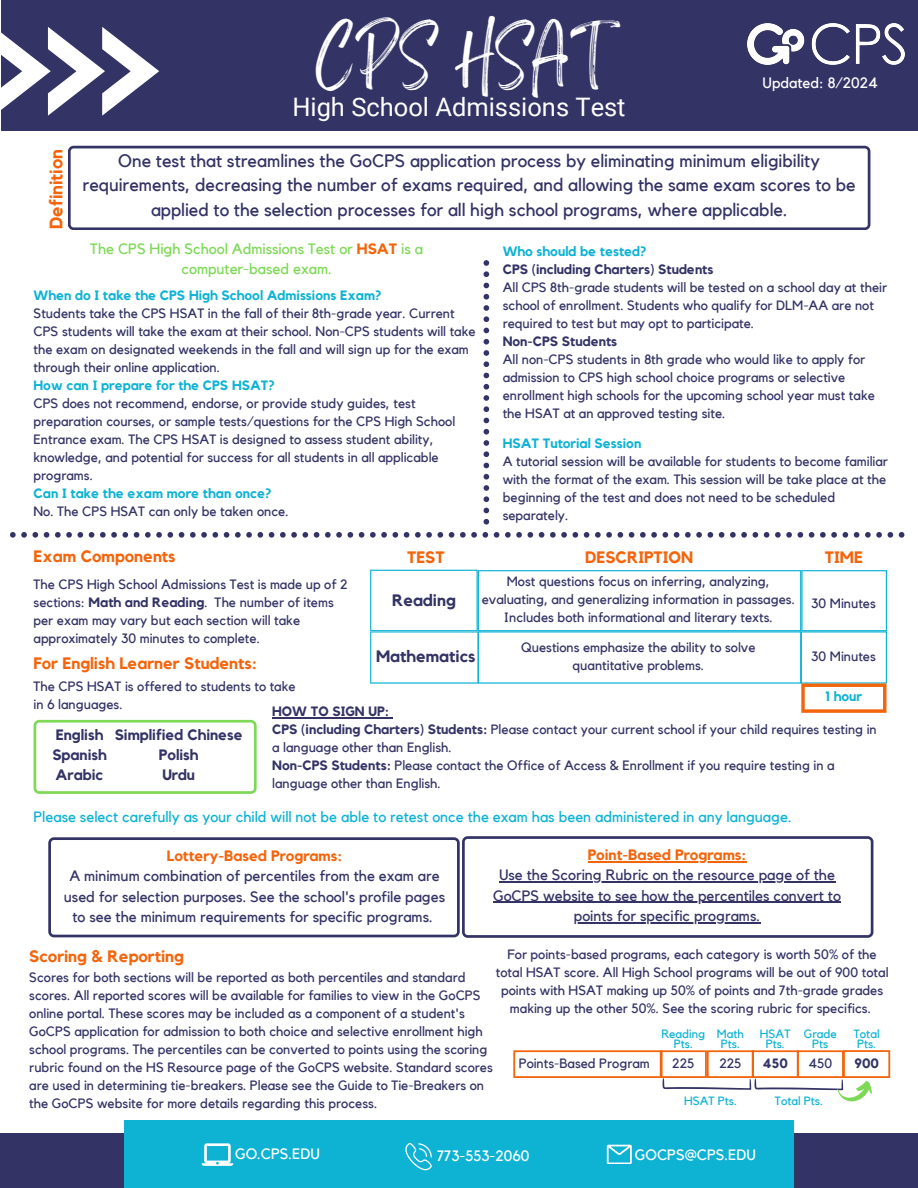
<style>
.page{position:relative;width:918px;height:1188px;background:#fff}
.page>*{position:absolute;margin:0;border:0;box-sizing:border-box;transform-origin:0 0}
.t1{font:45px "Brightwall";color:#fff}
.t2{font:25.5px "Roboto";color:#fff}
.t3{font:18px/24.8px "Kollektif";color:#336;text-align:center}
.t4{font:700 18px "Kollektif";color:#f4640b}
.t5{font:700 16.5px "Kollektif";color:#f4640b}
.t6{font:700 16.5px "Kollektif";color:#336}
.t7{font:15px/20.2px "Kollektif";color:#336;text-align:center}
.t8{font:15px "Kollektif";color:#0eb3d4}
.t9{font:15px/20.2px "Kollektif";color:#7ed957;text-align:center}
.t10{font:15px "Kollektif";color:#fff}
.t11{font:700 15px/20.2px "Kollektif";color:#336}
.t12{font:700 15px "Kollektif";color:#f4640b}
.t13{font:13.5px/18px "Kollektif";color:#336}
.t14{font:700 13.5px "Kollektif";color:#0eb3d4}
.t15{font:700 13.5px "Kollektif";color:#336}
.t16{font:12px/10.1px "Kollektif";color:#0eb3d4;text-align:center}
.s1{font-weight:700;color:#f4640b}
.s2{font-weight:700}
</style>
<div class="page">
<div style="left:2px;top:0;width:916px;height:131px;background:#336"></div>
<svg style="left:1px;top:27px;width:158px;height:89px"></svg>
<img style="left:748px;top:24px;width:156px;height:40px">
<svg style="left:68px;top:146px;width:802px;height:84px"></svg>
<svg style="left:48px;top:836px;width:825px;height:102px"></svg>
<svg style="left:10px;top:532px;width:894px;height:6px"></svg>
<svg style="left:484px;top:260px;width:5px;height:265px"></svg>
<hr style="left:272px;top:717px;width:117px;height:1px;background:#336">
<svg style="left:370px;top:570px;width:517px;height:148px"></svg>
<svg style="left:513px;top:1050px;width:377px;height:52px"></svg>
<svg style="left:34px;top:720px;width:223px;height:74px"></svg>
<div style="left:0;top:1134px;width:918px;height:54px;background:#336"></div>
<div style="left:124px;top:1120px;width:670px;height:68px;background:#0eb3d4"></div>
<svg style="left:202px;top:1143px;width:31px;height:23px"></svg>
<svg style="left:405px;top:1143px;width:27px;height:27px"></svg>
<svg style="left:607px;top:1145px;width:25px;height:19px"></svg>
<p class="t4" style="left:48px;top:229px;width:82px;rotate:-90deg">Definition</p>
<p class="t1" style="left:316px;top:43px;width:288px">CPS HSAT</p>
<p class="t2" style="left:292px;top:92px;width:335px">High School Admissions Test</p>
<p class="t3" style="left:83px;top:149px;width:775px">One test that streamlines the GoCPS application process by eliminating minimum eligibility requirements, decreasing the number of exams required, and allowing the same exam scores to be applied to the selection processes for all high school programs, where applicable.</p>
<h6 class="t10" style="left:763px;top:76px;width:117px">Updated: 8/2024</h6>
<h6 class="t9" style="left:90px;top:239px;width:334px">The CPS High School Admissions Test or <span class="s1">HSAT</span> is a computer-based exam.</h6>
<p class="t14" style="left:34px;top:289px;width:349px">When do I take the CPS High School Admissions Exam?</p>
<p class="t13" style="left:34px;top:304px;width:444px">Students take the CPS HSAT in the fall of their 8th-grade year. Current CPS students will take the exam at their school. Non-CPS students will take the exam on designated weekends in the fall and will sign up for the exam through their online application.</p>
<h3 class="t14" style="left:34px;top:379px;width:243px">How can I prepare for the CPS HSAT?</h3>
<p class="t13" style="left:34px;top:394px;width:423px">CPS does not recommend, endorse, or provide study guides, test preparation courses, or sample tests/questions for the CPS High School Entrance exam. The CPS HSAT is designed to assess student ability, knowledge, and potential for success for all students in all applicable programs.</p>
<p class="t14" style="left:34px;top:487px;width:239px">Can I take the exam more than once?</p>
<p class="t13" style="left:34px;top:502px;width:257px">No. The CPS HSAT can only be taken once.</p>
<p class="t14" style="left:503px;top:245px;width:145px">Who should be tested?</p>
<h6 class="t15" style="left:503px;top:263px;width:212px">CPS (including Charters) Students</h6>
<p class="t13" style="left:503px;top:279px;width:386px">All CPS 8th-grade students will be tested on a school day at their school of enrollment. Students who qualify for DLM-AA are not required to test but may opt to participate.</p>
<p class="t15" style="left:503px;top:335px;width:116px">Non-CPS Students</p>
<p class="t13" style="left:503px;top:351px;width:374px">All non-CPS students in 8th grade who would like to apply for admission to CPS high school choice programs or selective enrollment high schools for the upcoming school year must take the HSAT at an approved testing site.</p>
<h3 class="t14" style="left:503px;top:437px;width:140px">HSAT Tutorial Session</h3>
<h3 class="t13" style="left:503px;top:453px;width:387px">A tutorial session will be available for students to become familiar with the format of the exam. This session will be take place at the beginning of the test and does not need to be scheduled separately.</h3>
<p class="t5" style="left:34px;top:549px;width:144px">Exam Components</p>
<p class="t13" style="left:34px;top:575px;width:315px">The CPS High School Admissions Test is made up of 2 sections: <span class="s2">Math and Reading</span>. The number of items per exam may vary but each section will take approximately 30 minutes to complete.</p>
<h2 class="t5" style="left:34px;top:656px;width:225px">For English Learner Students:</h2>
<p class="t5" style="left:407px;top:550px;width:39px">TEST</p>
<p class="t5" style="left:585px;top:550px;width:109px">DESCRIPTION</p>
<p class="t5" style="left:825px;top:550px;width:40px">TIME</p>
<p class="t6" style="left:392px;top:592px;width:65px">Reading</p>
<p class="t13" style="left:482px;top:573px;width:315px;text-align:center">Most questions focus on inferring, analyzing, evaluating, and generalizing information in passages.<br>Includes both informational and literary texts.</p>
<p class="t13" style="left:811px;top:594px;width:66px">30 Minutes</p>
<p class="t13" style="left:521px;top:639px;width:236px;text-align:center">Questions emphasize the ability to solve quantitative problems.</p>
<p class="t6" style="left:376px;top:649px;width:101px">Mathematics</p>
<p class="t13" style="left:811px;top:648px;width:66px">30 Minutes</p>
<p class="t13" style="left:34px;top:677px;width:264px">The CPS HSAT is offered to students to take in 6 languages.</p>
<p class="t11" style="left:52px;top:725px;width:56px">English<br>Spanish<br>Arabic</p>
<p class="t11" style="left:115px;top:725px;width:130px;text-align:center">Simplified Chinese<br>Polish<br>Urdu</p>
<p class="t8" style="left:34px;top:809px;width:760px">Please select carefully as your child will not be able to retest once the exam has been administered in any language.</p>
<p class="t14" style="left:825px;top:691px;width:38px">1 hour</p>
<p class="t15" style="left:272px;top:705px;width:118px">HOW TO SIGN UP:</p>
<p class="t13" style="left:272px;top:721px;width:606px"><span class="s2">CPS (including Charters) Students:</span> Please contact your current school if your child requires testing in a language other than English.</p>
<p class="t13" style="left:272px;top:757px;width:564px"><span class="s2">Non-CPS Students:</span> Please contact the Office of Access &amp; Enrollment if you require testing in a language other than English.</p>
<h4 class="t12" style="left:167px;top:849px;width:177px">Lottery-Based Programs:</h4>
<p class="t7" style="left:64px;top:867px;width:383px">A minimum combination of percentiles from the exam are used for selection purposes. See the school's profile pages to see the minimum requirements for specific programs.</p>
<p class="t12" style="left:588px;top:848px;width:160px">Point-Based Programs:</p>
<p class="t7" style="left:499px;top:866px;width:338px">Use the Scoring Rubric on the resource page of the</p>
<p class="t7" style="left:493px;top:886px;width:349px">GoCPS website to see how the percentiles convert to</p>
<h3 class="t7" style="left:574px;top:906px;width:188px">points for specific programs.</h3>
<h2 class="t13" style="left:496px;top:945px;width:394px;text-align:center">For points-based programs, each category is worth 50% of the total HSAT score. All High School programs will be out of 900 total points with HSAT making up 50% of points and 7th-grade grades making up the other 50%. See the scoring rubric for specifics.</h2>
<h3 class="t5" style="left:29px;top:948px;width:156px">Scoring &amp; Reporting</h3>
<h2 class="t13" style="left:29px;top:969px;width:465px">Scores for both sections will be reported as both percentiles and standard scores. All reported scores will be available for families to view in the GoCPS online portal. These scores may be included as a component of a student's GoCPS application for admission to both choice and selective enrollment high school programs. The percentiles can be converted to points using the scoring rubric found on the HS Resource page of the GoCPS website. Standard scores are used in determining tie-breakers. Please see the Guide to Tie-Breakers on the GoCPS website for more details regarding this process.</h2>
<h3 class="t16" style="left:661px;top:1030px;width:45px">Reading<br>Pts.</h3>
<p class="t16" style="left:717px;top:1030px;width:29px">Math</p>
<p class="t16" style="left:804px;top:1030px;width:35px">Grade</p>
<p class="t16" style="left:812px;top:1040px;width:18px">Pts</p>
<p class="t16" style="left:854px;top:1030px;width:27px">Total</p>
<p class="t16" style="left:857px;top:1040px;width:21px">Pts.</p>
<p class="t16" style="left:760px;top:1030px;width:32px">HSAT</p>
<p class="t16" style="left:766px;top:1040px;width:21px">Pts.</p>
<p class="t16" style="left:721px;top:1040px;width:21px">Pts.</p>
<p class="t13" style="left:519px;top:1055px;width:133px">Points-Based Program</p>
<p class="t13" style="left:672px;top:1055px;width:24px">225</p>
<p class="t13" style="left:719px;top:1055px;width:24px">225</p>
<p class="t15" style="left:763px;top:1057px;width:27px">450</p>
<p class="t13" style="left:808px;top:1055px;width:25px">450</p>
<p class="t15" style="left:854px;top:1057px;width:26px">900</p>
<p class="t16" style="left:684px;top:1096px;width:54px">HSAT Pts.</p>
<p class="t16" style="left:775px;top:1096px;width:50px">Total Pts.</p>
<p class="t10" style="left:235px;top:1147px;width:86px">GO.CPS.EDU</p>
<p class="t10" style="left:437px;top:1148px;width:94px">773-553-2060</p>
<p class="t10" style="left:635px;top:1148px;width:123px">GOCPS@CPS.EDU</p>
</div>
